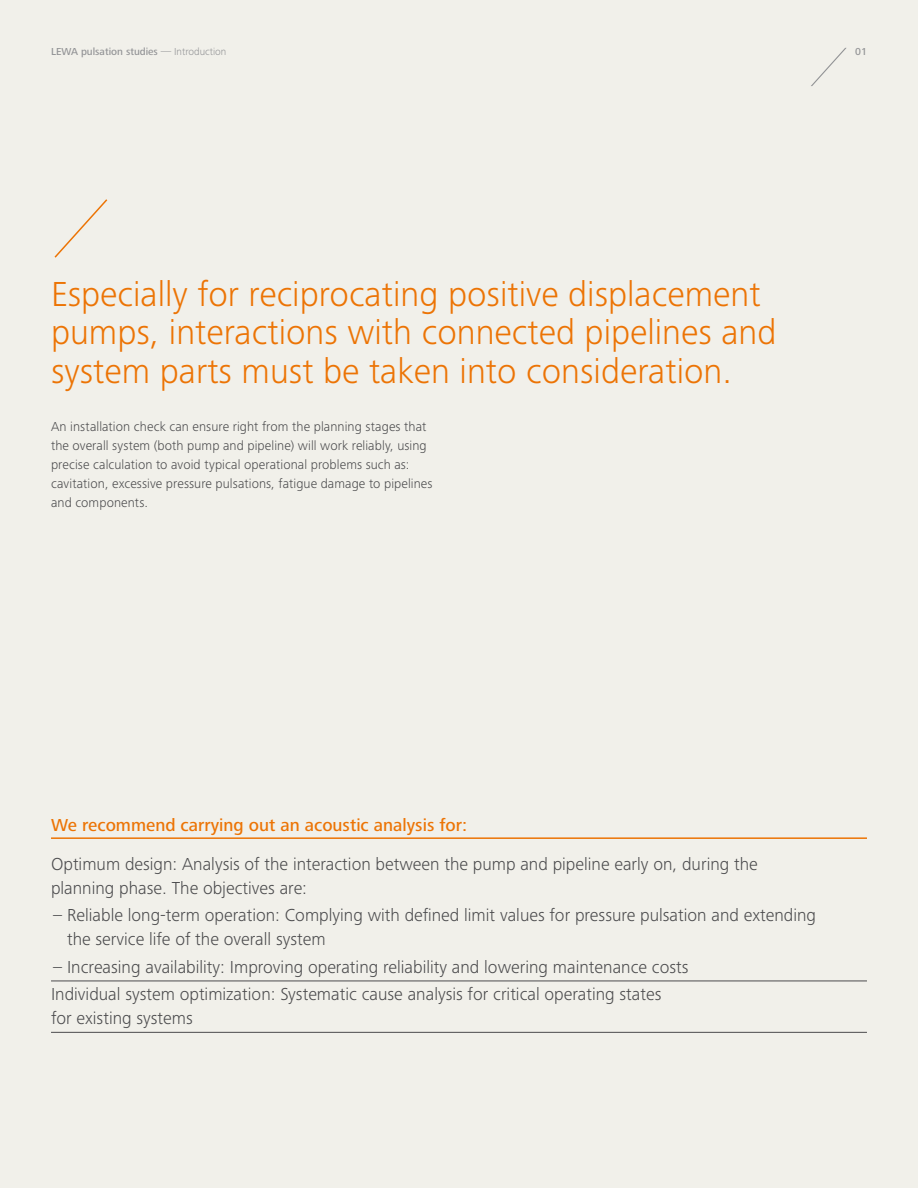
<style>
.page{position:relative;width:918px;height:1188px;background:#f1f0ea}
.page>*{position:absolute;margin:0;border:0;box-sizing:border-box;transform-origin:0 0}
.t1{font:300 36px/38.2px "Frutiger Next LTW1 G";color:#ec7405}
.t2{font:300 18px/24px "Frutiger Next LTW1 G";color:#4b4b4d}
.t3{font:500 18px "Frutiger Next LTW1 G";color:#ec7405}
.t4{font:300 13.5px/19.2px "Frutiger Next LTW1 G";letter-spacing:.005em;color:#4b4b4d}
.t5{font:500 10.5px "Frutiger Next LTW1 G";color:#929395}
.s1{font-weight:300}
</style>
<div class="page">
<svg style="left:811px;top:47px;width:36px;height:39px"></svg>
<svg style="left:54px;top:199px;width:54px;height:59px"></svg>
<hr style="left:51px;top:837px;width:816px;height:2px;background:#ec7405">
<hr style="left:51px;top:981px;width:816px;height:1px;background:#4b4b4d">
<hr style="left:51px;top:1032px;width:816px;height:1px;background:#4b4b4d">
<p class="t5" style="left:51px;top:46px;width:177px">LEWA pulsation studies <span class="s1">— Introduction</span></p>
<p class="t5" style="left:855px;top:46px;width:13px">01</p>
<h1 class="t1" style="left:51px;top:275px;width:727px">Especially for reciprocating positive displacement pumps, interactions with connected pipelines and system parts must be taken into consideration.</h1>
<p class="t4" style="left:51px;top:416px;width:383px">An installation check can ensure right from the planning stages that the overall system (both pump and pipeline) will work reliably, using precise calculation to avoid typical operational problems such as: cavitation, excessive pressure pulsations, fatigue damage to pipelines and components.</p>
<p class="t3" style="left:51px;top:815px;width:418px">We recommend carrying out an acoustic analysis for:</p>
<p class="t2" style="left:51px;top:852px;width:708px">Optimum design: Analysis of the interaction between the pump and pipeline early on, during the planning phase. The objectives are:</p>
<p class="t2" style="left:67px;top:903px;width:751px;text-indent:-14px">– Reliable long-term operation: Complying with defined limit values for pressure pulsation and extending the service life of the overall system</p>
<p class="t2" style="left:51px;top:953px;width:639px;line-height:27.5px">– Increasing availability: Improving operating reliability and lowering maintenance costs<br>Individual system optimization: Systematic cause analysis for critical operating states</p>
<p class="t2" style="left:51px;top:1006px;width:143px">for existing systems</p>
</div>
